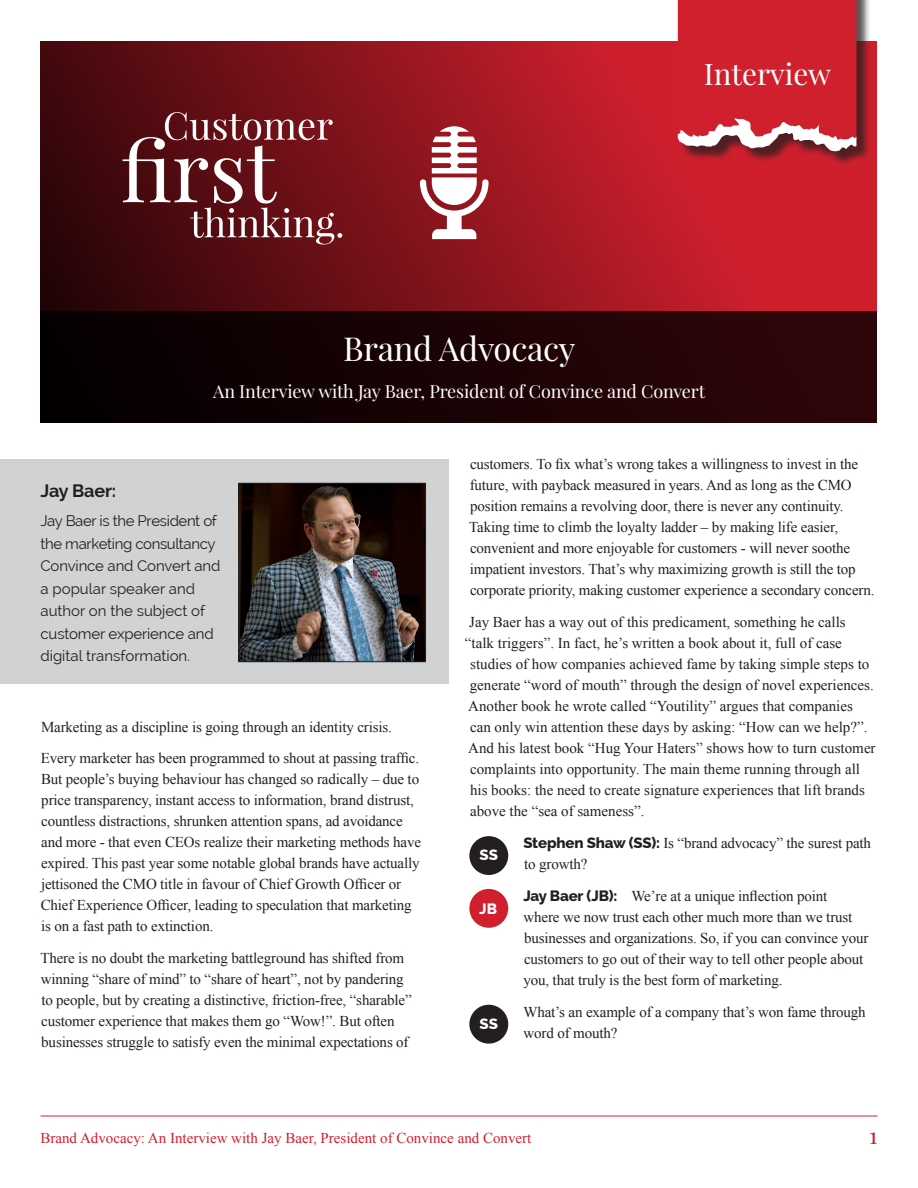
<style>
.page{position:relative;width:918px;height:1188px;background:#fff}
.page>*{position:absolute;margin:0;border:0;box-sizing:border-box;transform-origin:0 0}
.t1{font:33px "Playfair Display";letter-spacing:-.01em;color:#fff}
.t2{font:29.55px "Playfair Display";color:#fff}
.t3{font:22.5px "Playfair Display";color:#d0202e}
.t4{font:18px "Playfair Display";letter-spacing:-.01em;color:#fff}
.Name{font:700 18px "Raleway";letter-spacing:-.01em;color:#231f20}
.Intro_Body{font:15px/21px "Times New Roman";letter-spacing:-.01em;color:#231f20}
.Bio{font:15px/22.5px "Raleway";letter-spacing:-.01em;color:#231f20}
.t5{font:15px "Times New Roman";color:#d0202e}
.t6{font:800 15px "Raleway";color:#fff}
.s1{font-family:"Raleway";font-weight:800}
</style>
<div class="page">
<hr style="left:40px;top:1116px;width:838px;height:1px;background:#d0202e">
<svg style="left:40px;top:41px;width:837px;height:270px;background:#8f151e"></svg>
<div style="left:40px;top:311px;width:838px;height:111px;background:linear-gradient(to right,#040000,#31060a)"></div>
<div style="left:679px;top:0;width:193px;height:166px;background:#231f20;opacity:.75"></div>
<svg style="left:678px;top:0;width:178px;height:152px;background:#ce313e"></svg>
<svg style="left:420px;top:126px;width:69px;height:113px"></svg>
<svg style="left:123px;top:112px;width:219px;height:133px;background:#78343a"></svg>
<div style="left:469px;top:836px;width:39px;height:39px;background:#231f20;border-radius:50%"></div>
<div style="left:469px;top:889px;width:39px;height:39px;background:#d0202e;border-radius:50%"></div>
<div style="left:469px;top:1005px;width:39px;height:39px;background:#231f20;border-radius:50%"></div>
<div style="left:0;top:459px;width:448px;height:225px;background:#d1d2d4"></div>
<img style="left:241px;top:485px;width:183px;height:175px">
<div style="left:239px;top:483px;width:187px;height:179px;border:1px solid #231f20"></div>
<h2 class="t2" style="left:704px;top:55px;width:129px">Interview</h2>
<p class="t1" style="left:343px;top:328px;width:234px">Brand Advocacy</p>
<p class="t4" style="left:213px;top:380px;width:493px">An Interview with Jay Baer, President of Convince and Convert</p>
<p class="Name" style="left:40px;top:480px;width:77px">Jay Baer:</p>
<p class="Bio" style="left:40px;top:510px;width:181px">Jay Baer is the President of the marketing consultancy<br>Convince and Convert and a popular speaker and author on the subject of customer experience and digital transformation.</p>
<p class="Intro_Body" style="left:41px;top:716px;width:352px">Marketing as a discipline is going through an identity crisis.</p>
<p class="Intro_Body" style="left:41px;top:748px;width:382px">Every marketer has been programmed to shout at passing traffic.<br>But people’s buying behaviour has changed so radically – due to price transparency, instant access to information, brand distrust, countless distractions, shrunken attention spans, ad avoidance and more - that even CEOs realize their marketing methods have expired. This past year some notable global brands have actually jettisoned the CMO title in favour of Chief Growth Officer or Chief Experience Officer, leading to speculation that marketing is on a fast path to extinction.</p>
<p class="Intro_Body" style="left:40px;top:948px;width:373px">There is no doubt the marketing battleground has shifted from winning “share of mind” to “share of heart”, not by pandering to people, but by creating a distinctive, friction-free, “sharable” customer experience that makes them go “Wow!”. But often businesses struggle to satisfy even the minimal expectations of</p>
<p class="Intro_Body" style="left:469px;top:454px;width:407px">customers. To fix what’s wrong takes a willingness to invest in the future, with payback measured in years. And as long as the CMO position remains a revolving door, there is never any continuity.<br>Taking time to climb the loyalty ladder – by making life easier, convenient and more enjoyable for customers - will never soothe impatient investors. That’s why maximizing growth is still the top corporate priority, making customer experience a secondary concern.</p>
<p class="Intro_Body" style="left:469px;top:611px;width:378px">Jay Baer has a way out of this predicament, something he calls</p>
<p class="Intro_Body" style="left:465px;top:632px;width:378px">“talk triggers”. In fact, he’s written a book about it, full of case</p>
<p class="Intro_Body" style="left:470px;top:653px;width:401px">studies of how companies achieved fame by taking simple steps to</p>
<p class="Intro_Body" style="left:470px;top:674px;width:406px">generate “word of mouth” through the design of novel experiences.</p>
<p class="Intro_Body" style="left:468px;top:695px;width:386px">Another book he wrote called “Youtility” argues that companies</p>
<p class="Intro_Body" style="left:470px;top:716px;width:399px">can only win attention these days by asking: “How can we help?”.</p>
<p class="Intro_Body" style="left:468px;top:737px;width:409px">And his latest book “Hug Your Haters” shows how to turn customer</p>
<p class="Intro_Body" style="left:470px;top:758px;width:391px">complaints into opportunity. The main theme running through all</p>
<p class="Intro_Body" style="left:470px;top:779px;width:396px">his books: the need to create signature experiences that lift brands</p>
<p class="Intro_Body" style="left:470px;top:800px;width:176px">above the “sea of sameness”.</p>
<p class="t6" style="left:480px;top:847px;width:20px">SS</p>
<p class="Intro_Body" style="left:523px;top:832px;width:349px"><span class="s1">Stephen Shaw (SS):</span> Is “brand advocacy” the surest path to growth?</p>
<p class="t6" style="left:479px;top:900px;width:19px">JB</p>
<p class="t6" style="left:480px;top:1015px;width:20px">SS</p>
<p class="Intro_Body" style="left:523px;top:885px;width:347px"><span class="s1">Jay Baer (JB):</span> We’re at a unique inflection point<br>where we now trust each other much more than we trust businesses and organizations. So, if you can convince your customers to go out of their way to tell other people about you, that truly is the best form of marketing.</p>
<p class="Intro_Body" style="left:523px;top:1001px;width:344px">What’s an example of a company that’s won fame through word of mouth?</p>
<p class="t5" style="left:40px;top:1128px;width:492px">Brand Advocacy: An Interview with Jay Baer, President of Convince and Convert</p>
<h3 class="t3" style="left:869px;top:1121px;width:10px">1</h3>
</div>
